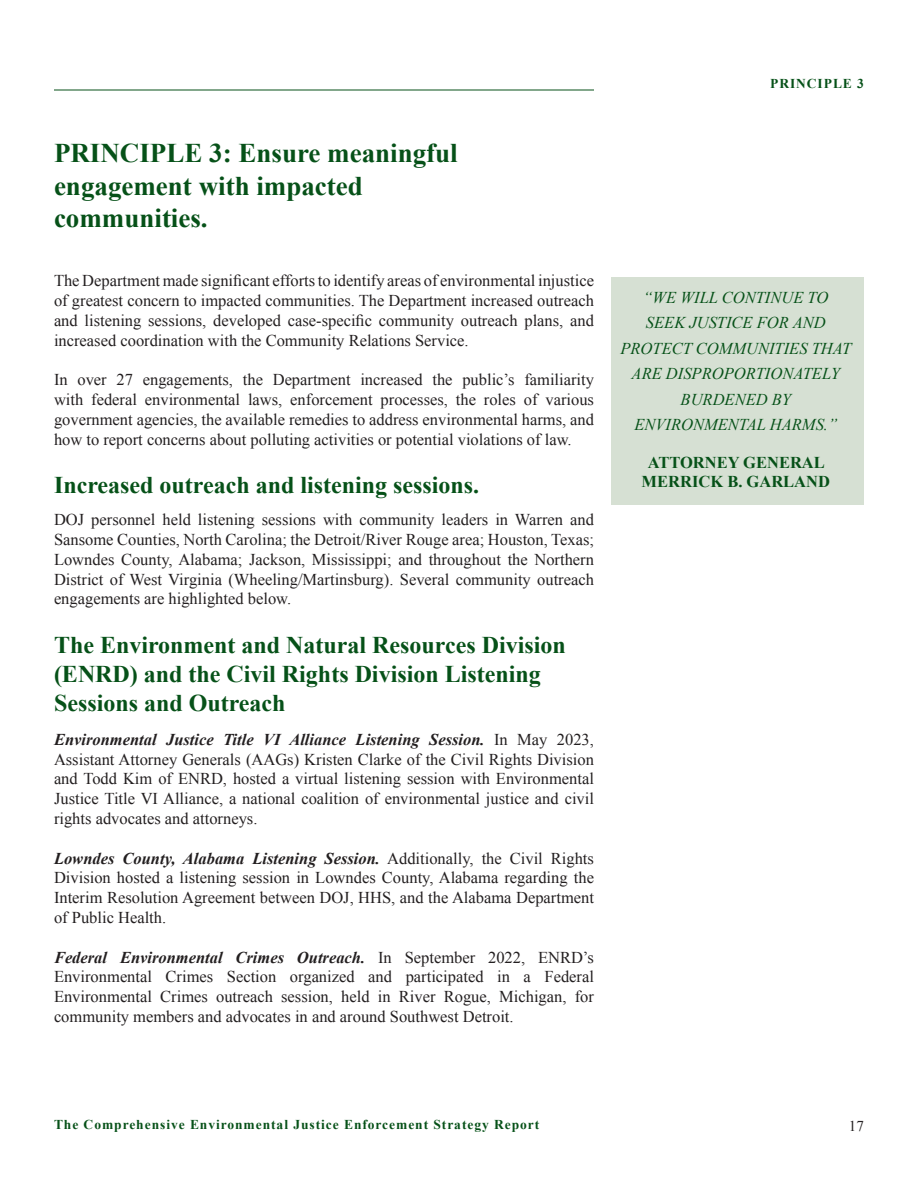
<style>
.page{position:relative;width:918px;height:1188px;background:#fff}
.page>*{position:absolute;margin:0;border:0;box-sizing:border-box;transform-origin:0 0}
.t1{font:700 27px/32.4px "Times New Roman";color:#065118}
.t2{font:700 24px/28.8px "Times New Roman";color:#065118}
.t3{font:16.5px/19.8px "Times New Roman";color:#231f20;text-align:justify}
.t4{font:italic 16.5px/25.5px "Times New Roman";color:#065118;text-align:center}
.t5{font:700 16.5px/19.5px "Times New Roman";color:#065118;text-align:center}
.t6{font:15px "Times New Roman";color:#231f20}
.t7{font:700 13.5px "Times New Roman";letter-spacing:.07em;color:#065118}
.s1{font-weight:700;font-style:italic}
</style>
<div class="page">
<hr style="left:54px;top:90px;width:540px;height:1px;background:#065118">
<div style="left:611px;top:278px;width:253px;height:227px;background:#d6e0d3"></div>
<p class="t1" style="left:54px;top:136px;width:405px">PRINCIPLE 3: Ensure meaningful engagement with impacted</p>
<p class="t1" style="left:54px;top:201px;width:155px">communities.</p>
<p class="t3" style="left:54px;top:271px;width:542px">The Department made significant efforts to identify areas of environmental injustice of greatest concern to impacted communities. The Department increased outreach and listening sessions, developed case-specific community outreach plans, and increased coordination with the Community Relations Service.</p>
<p class="t3" style="left:54px;top:370px;width:542px">In over 27 engagements, the Department increased the public’s familiarity with federal environmental laws, enforcement processes, the roles of various government agencies, the available remedies to address environmental harms, and how to report concerns about polluting activities or potential violations of law.</p>
<p class="t2" style="left:54px;top:470px;width:427px">Increased outreach and listening sessions.</p>
<p class="t3" style="left:54px;top:510px;width:542px">DOJ personnel held listening sessions with community leaders in Warren and Sansome Counties, North Carolina; the Detroit/River Rouge area; Houston, Texas; Lowndes County, Alabama; Jackson, Mississippi; and throughout the Northern District of West Virginia (Wheeling/Martinsburg). Several community outreach engagements are highlighted below.</p>
<p class="t2" style="left:54px;top:630px;width:513px">The Environment and Natural Resources Division (ENRD) and the Civil Rights Division Listening<br>Sessions and Outreach</p>
<p class="t3" style="left:54px;top:729px;width:542px"><span class="s1">Environmental Justice Title VI Alliance Listening Session.</span> In May 2023, Assistant Attorney Generals (AAGs) Kristen Clarke of the Civil Rights Division and Todd Kim of ENRD, hosted a virtual listening session with Environmental Justice Title VI Alliance, a national coalition of environmental justice and civil rights advocates and attorneys.</p>
<p class="t3" style="left:54px;top:848px;width:542px"><span class="s1">Lowndes County, Alabama Listening Session.</span> Additionally, the Civil Rights Division hosted a listening session in Lowndes County, Alabama regarding the Interim Resolution Agreement between DOJ, HHS, and the Alabama Department of Public Health.</p>
<p class="t3" style="left:54px;top:947px;width:542px"><span class="s1">Federal Environmental Crimes Outreach.</span> In September 2022, ENRD’s Environmental Crimes Section organized and participated in a Federal Environmental Crimes outreach session, held in River Rogue, Michigan, for community members and advocates in and around Southwest Detroit.</p>
<p class="t7" style="left:770px;top:74px;width:95px">PRINCIPLE 3</p>
<p class="t4" style="left:620px;top:284px;width:233px">“WE WILL CONTINUE TO<br>SEEK JUSTICE FOR AND<br>PROTECT COMMUNITIES THAT<br>ARE DISPROPORTIONATELY<br>BURDENED BY<br>ENVIRONMENTAL HARMS.”</p>
<p class="t5" style="left:642px;top:452px;width:190px">ATTORNEY GENERAL<br>MERRICK B. GARLAND</p>
<p class="t7" style="left:54px;top:1115px;width:487px">The Comprehensive Environmental Justice Enforcement Strategy Report</p>
<p class="t6" style="left:849px;top:1116px;width:16px">17</p>
</div>
